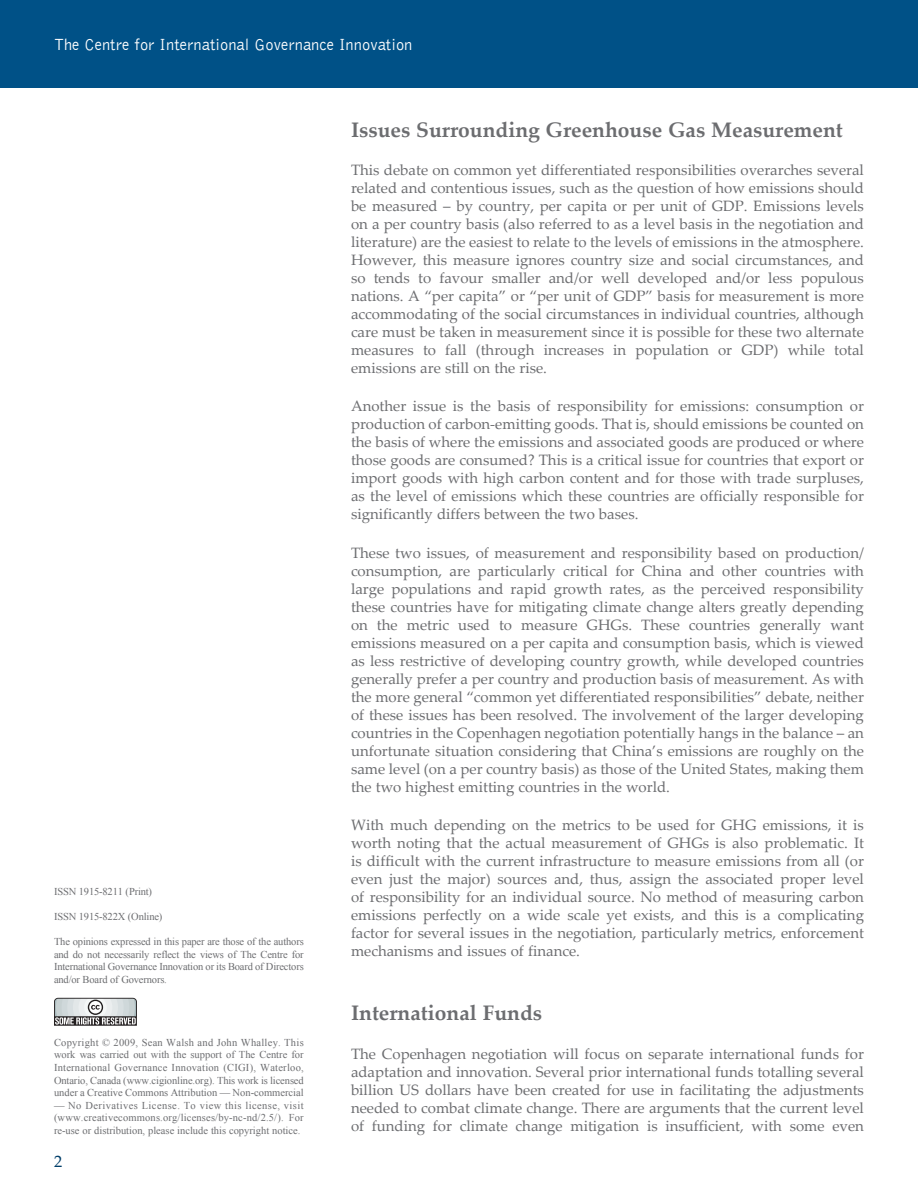
<style>
.page{position:relative;width:918px;height:1188px;background:#fff}
.page>*{position:absolute;margin:0;border:0;box-sizing:border-box;transform-origin:0 0}
.t1{font:700 21px "Palatino Linotype";color:#6c6d70}
.t2{font:300 16.5px "Bell Gothic";color:#fff}
.t3{font:16.5px "Palatino Linotype";color:#003e69}
.t4{font:15px/18px "Palatino Linotype";color:#6c6d70;text-align:justify}
.t5{font:10.5px/12.6px "Times New Roman";color:#6c6d70;text-align:justify}
</style>
<div class="page">
<div style="left:0;top:0;width:918px;height:88px;background:#005187"></div>
<svg style="left:54px;top:998px;width:83px;height:28px;background:#aeb0b1"></svg>
<p class="t2" style="left:54px;top:36px;width:360px">The Centre for International Governance Innovation</p>
<p class="t5" style="left:54px;top:885px;width:100px">ISSN 1915-8211 (Print)</p>
<p class="t5" style="left:54px;top:910px;width:110px">ISSN 1915-822X (Online)</p>
<p class="t5" style="left:54px;top:935px;width:251px">The opinions expressed in this paper are those of the authors and do not necessarily reflect the views of The Centre for International Governance Innovation or its Board of Directors and/or Board of Governors.</p>
<p class="t5" style="left:54px;top:1036px;width:251px">Copyright © 2009, Sean Walsh and John Whalley. This work was carried out with the support of The Centre for International Governance Innovation (CIGI), Waterloo, Ontario, Canada (www.cigionline.org). This work is licensed under a Creative Commons Attribution — Non-commercial</p>
<p class="t5" style="left:54px;top:1099px;width:251px">— No Derivatives License. To view this license, visit (www.creativecommons.org/licenses/by-nc-nd/2.5/). For re-use or distribution, please include this copyright notice.</p>
<p class="t3" style="left:54px;top:1150px;width:10px">2</p>
<h1 class="t1" style="left:351px;top:115px;width:493px">Issues Surrounding Greenhouse Gas Measurement</h1>
<p class="t4" style="left:351px;top:160px;width:515px">This debate on common yet differentiated responsibilities overarches several related and contentious issues, such as the question of how emissions should be measured – by country, per capita or per unit of GDP. Emissions levels on a per country basis (also referred to as a level basis in the negotiation and literature) are the easiest to relate to the levels of emissions in the atmosphere.<br>However, this measure ignores country size and social circumstances, and so tends to favour smaller and/or well developed and/or less populous nations. A “per capita” or “per unit of GDP” basis for measurement is more accommodating of the social circumstances in individual countries, although care must be taken in measurement since it is possible for these two alternate measures to fall (through increases in population or GDP) while total emissions are still on the rise.</p>
<p class="t4" style="left:351px;top:397px;width:515px">Another issue is the basis of responsibility for emissions: consumption or production of carbon-emitting goods. That is, should emissions be counted on the basis of where the emissions and associated goods are produced or where those goods are consumed? This is a critical issue for countries that export or import goods with high carbon content and for those with trade surpluses, as the level of emissions which these countries are officially responsible for significantly differs between the two bases.</p>
<p class="t4" style="left:351px;top:543px;width:515px">These two issues, of measurement and responsibility based on production/ consumption, are particularly critical for China and other countries with large populations and rapid growth rates, as the perceived responsibility these countries have for mitigating climate change alters greatly depending on the metric used to measure GHGs. These countries generally want emissions measured on a per capita and consumption basis, which is viewed as less restrictive of developing country growth, while developed countries generally prefer a per country and production basis of measurement. As with the more general “common yet differentiated responsibilities” debate, neither of these issues has been resolved. The involvement of the larger developing countries in the Copenhagen negotiation potentially hangs in the balance – an unfortunate situation considering that China’s emissions are roughly on the same level (on a per country basis) as those of the United States, making them the two highest emitting countries in the world.</p>
<p class="t4" style="left:351px;top:815px;width:515px">With much depending on the metrics to be used for GHG emissions, it is worth noting that the actual measurement of GHGs is also problematic. It is difficult with the current infrastructure to measure emissions from all (or even just the major) sources and, thus, assign the associated proper level of responsibility for an individual source. No method of measuring carbon emissions perfectly on a wide scale yet exists, and this is a complicating factor for several issues in the negotiation, particularly metrics, enforcement mechanisms and issues of finance.</p>
<h1 class="t1" style="left:351px;top:998px;width:193px">International Funds</h1>
<p class="t4" style="left:351px;top:1044px;width:515px">The Copenhagen negotiation will focus on separate international funds for adaptation and innovation. Several prior international funds totalling several billion US dollars have been created for use in facilitating the adjustments needed to combat climate change. There are arguments that the current level of funding for climate change mitigation is insufficient, with some even</p>
</div>
